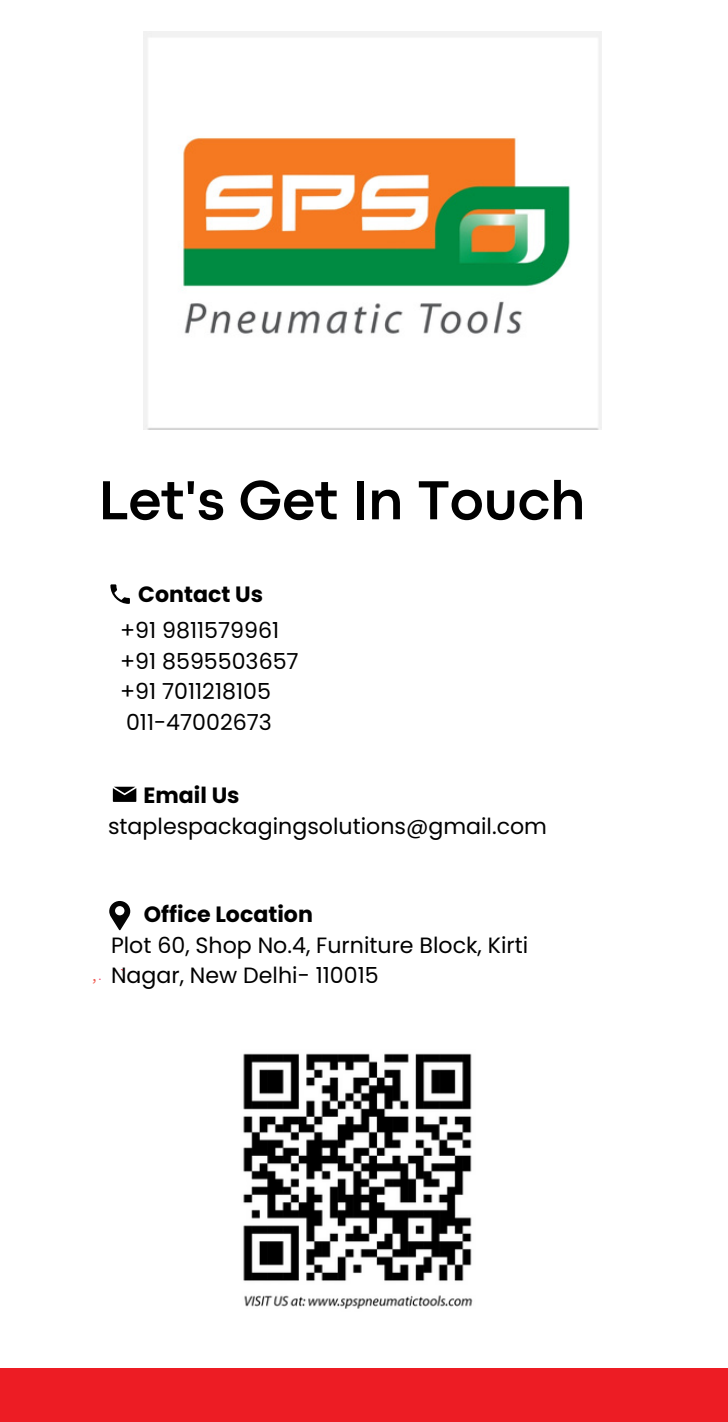
<style>
.page{position:relative;width:728px;height:1422px;background:#fff}
.page>*{position:absolute;margin:0;border:0;box-sizing:border-box;transform-origin:0 0}
.t1{font:700 57.4px "Codec Pro";color:#000}
.t2{font:22.2px/30.4px "Poppins";color:#000}
.t3{font:700 22.2px "Poppins";color:#000}
.t4{font:13.8px "Noto Sans CJ Ksc";color:#f0584c}
.t5{font:13.8px "Noto Sans CJ Ksc";color:#dc2c38}
.t6{font:9.2px "Noto Sans CJ Ksc";color:#ec426c}
</style>
<div class="page">
<img style="left:144px;top:32px;width:457px;height:397px">
<svg style="left:110px;top:584px;width:20px;height:20px"></svg>
<svg style="left:113px;top:787px;width:23px;height:15px"></svg>
<svg style="left:109px;top:901px;width:21px;height:30px"></svg>
<img style="left:243px;top:1053px;width:230px;height:256px">
<div style="left:0;top:1368px;width:728px;height:54px;background:#ed1c24"></div>
<h1 class="t1" style="left:98px;top:480px;width:488px">Let's Get In Touch</h1>
<p class="t3" style="left:138px;top:579px;width:126px">Contact Us</p>
<h2 class="t2" style="left:120px;top:616px;width:160px">+91 9811579961</h2>
<p class="t2" style="left:120px;top:646px;width:180px">+91 8595503657</p>
<p class="t2" style="left:120px;top:676px;width:152px">+91 7011218105</p>
<p class="t2" style="left:126px;top:707px;width:147px">011-47002673</p>
<h2 class="t3" style="left:143px;top:779px;width:98px">Email Us</h2>
<p class="t2" style="left:108px;top:811px;width:440px">staplespackagingsolutions@gmail.com</p>
<p class="t4" style="left:91px;top:966px;width:15px">，</p>
<p class="t6" style="left:98px;top:969px;width:11px">．</p>
<p class="t3" style="left:144px;top:899px;width:170px">Office Location</p>
<p class="t2" style="left:111px;top:930px;width:418px">Plot 60, Shop No.4, Furniture Block, Kirti<br>Nagar, New Delhi- 110015</p>
<p class="t5" style="left:116px;top:966px;width:5px">｀</p>
</div>
